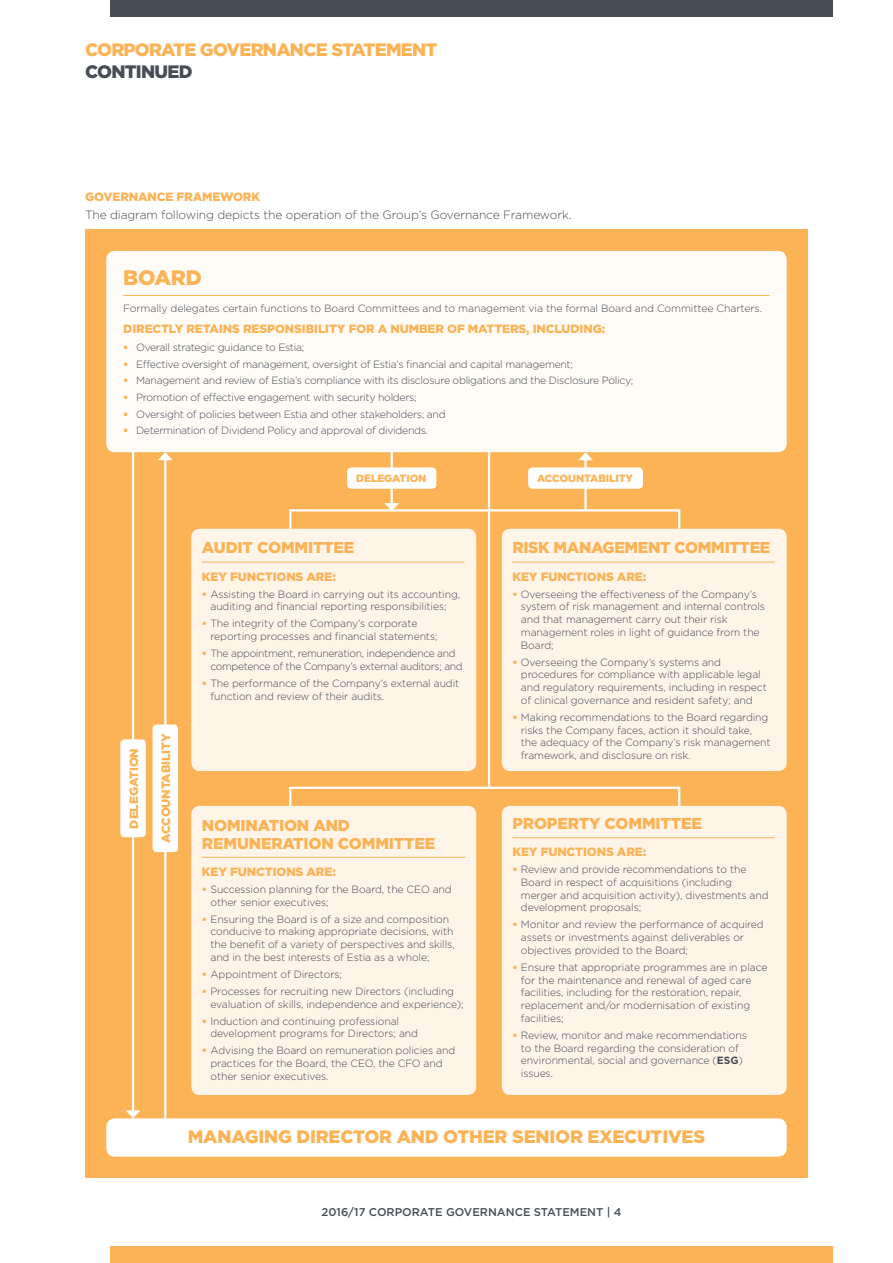
<style>
.page{position:relative;width:893px;height:1263px;background:#fff}
.page>*{position:absolute;margin:0;border:0;box-sizing:border-box;transform-origin:0 0}
.t1{font:900 21px "Gotham";letter-spacing:-.01em;color:#fbb355}
.t2{font:900 18px "Gotham";letter-spacing:-.04em;color:#fbb355}
.t3{font:900 18px "Gotham";letter-spacing:-.04em;color:#474c55}
.t4{font:900 15.75px/18px "Gotham";letter-spacing:-.01em;color:#fbb355}
.t5{font:900 12px "Gotham";letter-spacing:-.01em;color:#fbb355}
.t6{font:300 12px "Gotham";letter-spacing:-.01em;color:#474c55}
.t7{font:500 11.25px "Gotham";color:#474c55}
.t8{font:300 10.5px/12.8px "Gotham";letter-spacing:-.01em;color:#474c55}
.t9{font:300 10.5px/12.8px "Gotham";letter-spacing:-.03em;color:#474c55}
.t10{font:900 10.5px "Gotham";letter-spacing:-.01em;color:#fbb355}
.s1{font-weight:900;color:#fbb355}
.s2{font-weight:700}
</style>
<div class="page">
<div style="left:110px;top:0;width:723px;height:17px;background:#474c55"></div>
<div style="left:110px;top:1246px;width:723px;height:17px;background:#fbb355"></div>
<div style="left:85px;top:230px;width:723px;height:948px;background:#fbb355"></div>
<div style="left:289px;top:509px;width:391px;height:21px;border:2px solid #fff"></div>
<div style="left:289px;top:787px;width:391px;height:20px;border:2px solid #fff"></div>
<div style="left:106px;top:251px;width:681px;height:201px;background:#fffcf8;border-radius:9px"></div>
<hr style="left:123px;top:295px;width:647px;height:1px;background:#fbb355">
<hr style="left:132px;top:408px;width:2px;height:704px;background:#fff">
<svg style="left:126px;top:1110px;width:14px;height:8px"></svg>
<div style="left:120px;top:739px;width:26px;height:98px;background:#fff;border-radius:4px"></div>
<hr style="left:164px;top:458px;width:2px;height:660px;background:#fff">
<svg style="left:158px;top:452px;width:15px;height:8px"></svg>
<div style="left:153px;top:724px;width:25px;height:128px;background:#fff;border-radius:4px"></div>
<hr style="left:488px;top:452px;width:2px;height:337px;background:#fff">
<hr style="left:584px;top:458px;width:3px;height:53px;background:#fff">
<svg style="left:578px;top:452px;width:15px;height:8px"></svg>
<hr style="left:391px;top:447px;width:2px;height:58px;background:#fff">
<svg style="left:384px;top:503px;width:15px;height:8px"></svg>
<div style="left:347px;top:467px;width:89px;height:22px;background:#fff;border-radius:4px"></div>
<div style="left:528px;top:467px;width:115px;height:22px;background:#fff;border-radius:4px"></div>
<div style="left:191px;top:806px;width:285px;height:289px;background:#fff4e8;border-radius:9px"></div>
<hr style="left:202px;top:857px;width:264px;height:1px;background:#fbb355">
<div style="left:502px;top:806px;width:285px;height:289px;background:#fff4e8;border-radius:9px"></div>
<hr style="left:512px;top:837px;width:263px;height:1px;background:#fbb355">
<div style="left:502px;top:529px;width:285px;height:242px;background:#fff4e8;border-radius:9px"></div>
<hr style="left:512px;top:562px;width:263px;height:1px;background:#fbb355">
<div style="left:191px;top:529px;width:285px;height:242px;background:#fff4e8;border-radius:9px"></div>
<hr style="left:202px;top:562px;width:262px;height:1px;background:#fbb355">
<div style="left:106px;top:1118px;width:681px;height:39px;background:#fff;border-radius:9px"></div>
<h2 class="t2" style="left:85px;top:37px;width:354px">CORPORATE GOVERNANCE STATEMENT</h2>
<h2 class="t3" style="left:85px;top:59px;width:109px">CONTINUED</h2>
<p class="t5" style="left:85px;top:189px;width:19px">GOVERNANCE</p>
<p class="t5" style="left:177px;top:189px;width:19px">FRAMEWOR</p>
<p class="t5" style="left:251px;top:189px;width:10px">K</p>
<p class="t6" style="left:85px;top:207px;width:488px">The diagram following depicts the operation of the Group’s Governance Framework.</p>
<h1 class="t1" style="left:123px;top:263px;width:80px">BOARD</h1>
<p class="t8" style="left:123px;top:302px;width:640px">Formally delegates certain functions to Board Committees and to management via the formal Board and Committee Charters.</p>
<p class="t5" style="left:123px;top:321px;width:483px">DIRECTLY RETAINS RESPONSIBILITY FOR A NUMBER OF MATTERS, INCLUDING:</p>
<p class="t9" style="left:123px;top:341px;width:182px"><span class="s1">•</span> Overall strategic guidance to Estia;</p>
<p class="t9" style="left:123px;top:357px;width:451px"><span class="s1">•</span> Effective oversight of management, oversight of Estia’s financial and capital management;</p>
<p class="t9" style="left:123px;top:374px;width:512px"><span class="s1">•</span> Management and review of Estia’s compliance with its disclosure obligations and the Disclosure Policy;</p>
<p class="t9" style="left:123px;top:391px;width:295px"><span class="s1">•</span> Promotion of effective engagement with security holders;</p>
<p class="t9" style="left:123px;top:407px;width:324px"><span class="s1">•</span> Oversight of policies between Estia and other stakeholders; and</p>
<p class="t9" style="left:123px;top:424px;width:306px"><span class="s1">•</span> Determination of Dividend Policy and approval of dividends.</p>
<p class="t10" style="left:356px;top:471px;width:72px">DELEGATION</p>
<p class="t10" style="left:537px;top:471px;width:98px">ACCOUNTABILITY</p>
<p class="t5" style="left:126px;top:828px;width:82px;rotate:-90deg">DELEGATION</p>
<p class="t5" style="left:158px;top:843px;width:111px;rotate:-90deg">ACCOUNTABILITY</p>
<h3 class="t4" style="left:202px;top:539px;width:154px">AUDIT COMMITTEE</h3>
<p class="t5" style="left:202px;top:568px;width:10px">KEY</p>
<p class="t5" style="left:230px;top:568px;width:10px">FUNCTIONS</p>
<p class="t5" style="left:307px;top:568px;width:10px">ARE</p>
<p class="t5" style="left:332px;top:568px;width:5px">:</p>
<p class="t8" style="left:202px;top:587px;width:260px;text-align:center"><span class="s1">•</span> Assisting the Board in carrying out its accounting, auditing and financial reporting responsibilities;</p>
<p class="t8" style="left:210px;top:617px;width:229px;text-indent:-9px"><span class="s1">•</span> The integrity of the Company’s corporate reporting processes and financial statements;</p>
<p class="t9" style="left:210px;top:647px;width:254px;text-indent:-8px"><span class="s1">•</span> The appointment, remuneration, independence and competence of the Company’s external auditors; and</p>
<p class="t8" style="left:210px;top:676px;width:250px;text-indent:-9px"><span class="s1">•</span> The performance of the Company’s external audit function and review of their audits.</p>
<h3 class="t4" style="left:202px;top:816px;width:235px">NOMINATION AND<br>REMUNERATION COMMITTEE</h3>
<p class="t5" style="left:202px;top:863px;width:10px">KEY</p>
<p class="t5" style="left:230px;top:863px;width:10px">FUNCTIONS</p>
<p class="t5" style="left:307px;top:863px;width:10px">ARE</p>
<p class="t5" style="left:332px;top:863px;width:5px">:</p>
<p class="t8" style="left:210px;top:882px;width:243px;text-indent:-9px"><span class="s1">•</span> Succession planning for the Board, the CEO and other senior executives;</p>
<p class="t8" style="left:210px;top:912px;width:246px;text-indent:-9px"><span class="s1">•</span> Ensuring the Board is of a size and composition conducive to making appropriate decisions, with the benefit of a variety of perspectives and skills, and in the best interests of Estia as a whole;</p>
<p class="t8" style="left:202px;top:967px;width:141px"><span class="s1">•</span> Appointment of Directors;</p>
<p class="t8" style="left:210px;top:984px;width:255px;text-indent:-9px"><span class="s1">•</span> Processes for recruiting new Directors (including evaluation of skills, independence and experience);</p>
<p class="t8" style="left:210px;top:1014px;width:209px;text-indent:-9px"><span class="s1">•</span> Induction and continuing professional development programs for Directors; and</p>
<p class="t8" style="left:210px;top:1044px;width:246px;text-indent:-9px"><span class="s1">•</span> Advising the Board on remuneration policies and practices for the Board, the CEO, the CFO and other senior executives.</p>
<h3 class="t4" style="left:512px;top:539px;width:67px">RISK MANAGEMENT</h3>
<h3 class="t4" style="left:674px;top:539px;width:98px">COMMITTEE</h3>
<p class="t5" style="left:512px;top:568px;width:10px">KEY</p>
<p class="t5" style="left:541px;top:568px;width:10px">FUNCTIONS</p>
<p class="t5" style="left:617px;top:568px;width:10px">ARE</p>
<p class="t5" style="left:643px;top:568px;width:5px">:</p>
<p class="t8" style="left:521px;top:587px;width:246px;text-indent:-9px"><span class="s1">•</span> Overseeing the effectiveness of the Company’s system of risk management and internal controls and that management carry out their risk management roles in light of guidance from the Board;</p>
<p class="t8" style="left:521px;top:655px;width:247px;text-indent:-9px"><span class="s1">•</span> Overseeing the Company’s systems and procedures for compliance with applicable legal and regulatory requirements, including in respect of clinical governance and resident safety; and</p>
<p class="t8" style="left:521px;top:710px;width:251px;text-indent:-9px"><span class="s1">•</span> Making recommendations to the Board regarding risks the Company faces, action it should take, the adequacy of the Company’s risk management framework, and disclosure on risk.</p>
<h3 class="t4" style="left:512px;top:814px;width:23px">PROPERTY</h3>
<h3 class="t4" style="left:605px;top:814px;width:99px">COMMITTEE</h3>
<p class="t5" style="left:512px;top:844px;width:10px">KEY</p>
<p class="t5" style="left:541px;top:844px;width:10px">FUNCTIONS</p>
<p class="t5" style="left:617px;top:844px;width:10px">ARE</p>
<p class="t5" style="left:643px;top:844px;width:5px">:</p>
<p class="t8" style="left:521px;top:863px;width:249px;text-indent:-9px"><span class="s1">•</span> Review and provide recommendations to the Board in respect of acquisitions (including merger and acquisition activity), divestments and development proposals;</p>
<p class="t8" style="left:521px;top:918px;width:244px;text-indent:-9px"><span class="s1">•</span> Monitor and review the performance of acquired assets or investments against deliverables or objectives provided to the Board;</p>
<p class="t8" style="left:521px;top:960px;width:248px;text-indent:-9px"><span class="s1">•</span> Ensure that appropriate programmes are in place for the maintenance and renewal of aged care facilities, including for the restoration, repair, replacement and/or modernisation of existing facilities;</p>
<p class="t8" style="left:521px;top:1028px;width:228px;text-indent:-9px"><span class="s1">•</span> Review, monitor and make recommendations to the Board regarding the consideration of environmental, social and governance (<span class="s2">ESG</span>) issues.</p>
<h2 class="t2" style="left:188px;top:1125px;width:29px">MANAGING</h2>
<h2 class="t2" style="left:296px;top:1125px;width:27px">DIRECTOR</h2>
<h2 class="t2" style="left:397px;top:1125px;width:15px">AND</h2>
<h2 class="t2" style="left:443px;top:1125px;width:28px">OTHER</h2>
<h2 class="t2" style="left:512px;top:1125px;width:25px">SENIOR</h2>
<h2 class="t2" style="left:588px;top:1125px;width:38px">EXECUTIVES</h2>
<p class="t7" style="left:322px;top:1204px;width:301px">2016/17 CORPORATE GOVERNANCE STATEMENT | 4</p>
</div>
